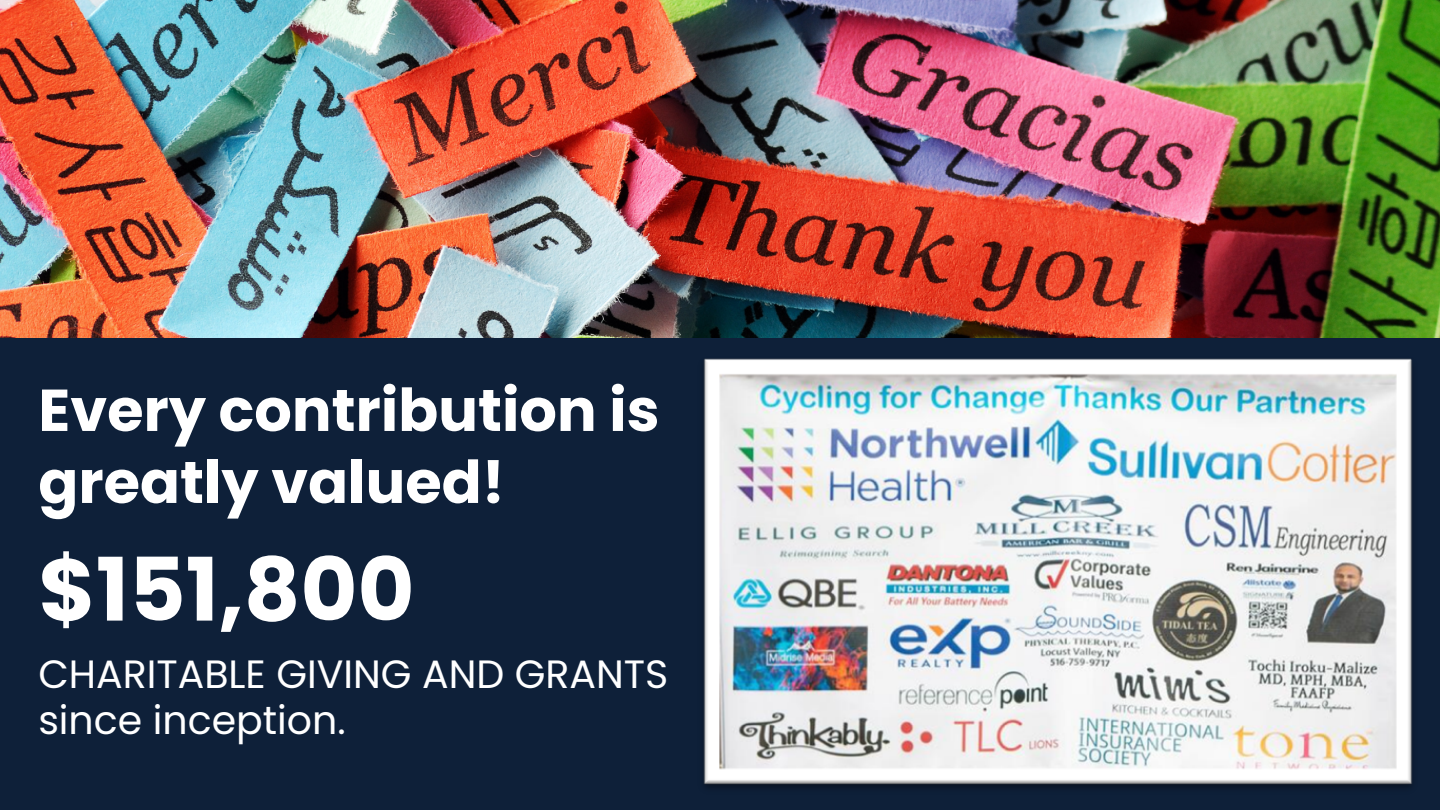
<style>
.page{position:relative;width:1440px;height:810px;background:#0e2039}
.page>*{position:absolute;margin:0;border:0;box-sizing:border-box;transform-origin:0 0}
.t1{font:700 87.5px "Poppins";color:#fff}
.t2{font:700 59px/72px "Poppins";color:#fff}
.t3{font:39.5px/46.5px "Poppins";color:#fff}
</style>
<div class="page">
<img style="left:704px;top:358px;width:708px;height:430px">
<img style="left:0;top:0;width:1440px;height:338px">
<p class="t2" style="left:38px;top:374px;width:623px">Every contribution is greatly valued!</p>
<p class="t1" style="left:38px;top:529px;width:378px">$151,800</p>
<p class="t3" style="left:38px;top:650px;width:632px">CHARITABLE GIVING AND GRANTS since inception.</p>
</div>
